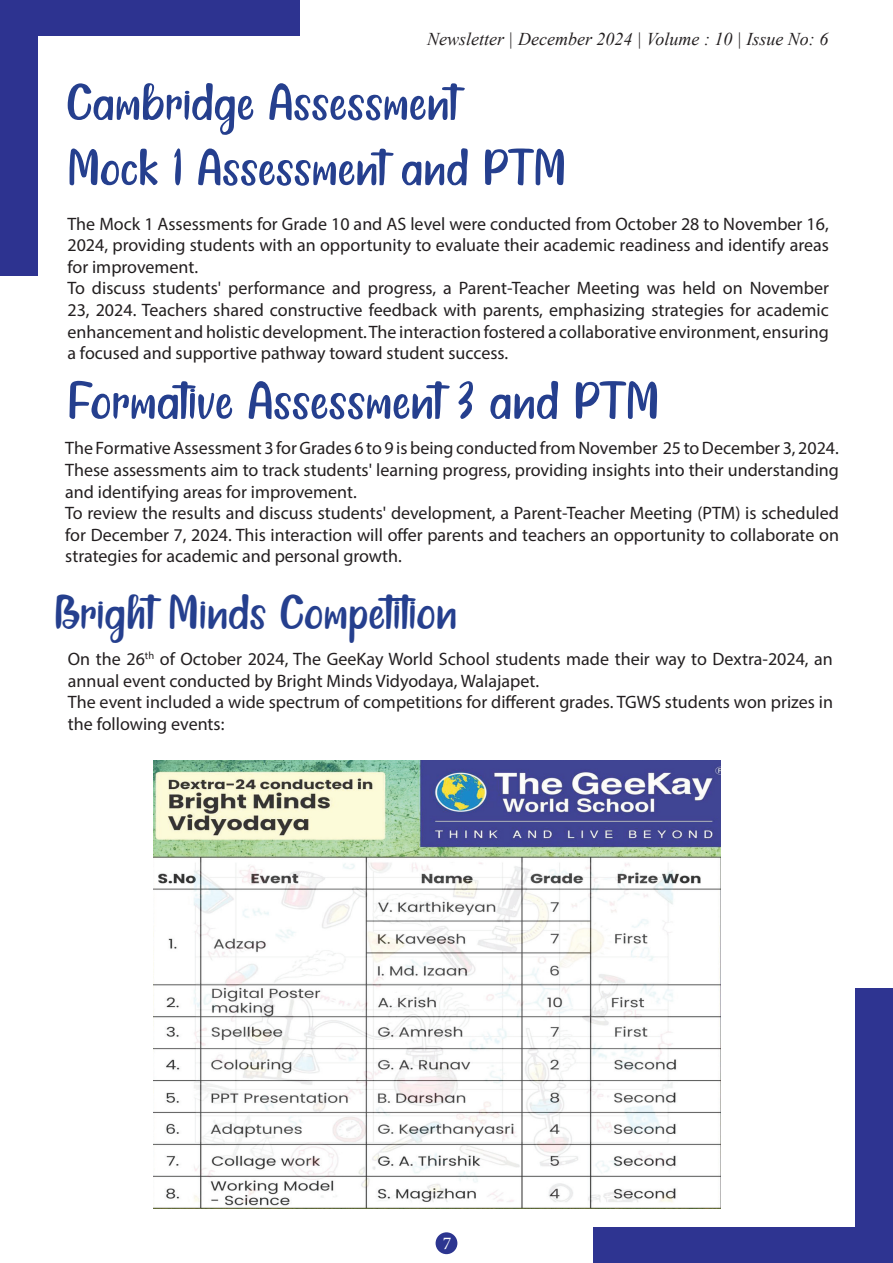
<style>
.page{position:relative;width:893px;height:1263px;background:#fff}
.page>*{position:absolute;margin:0;border:0;box-sizing:border-box;transform-origin:0 0}
.t1{font:54px "Summerbee";color:#253f8e}
.t2{font:52.5px/65.2px "Summerbee";color:#253f8e}
.t3{font:49.5px "Summerbee";color:#253f8e}
.t4{font:18px/21.6px "Myriad Pro";color:#231f20}
.t5{font:italic 18px "Times New Roman";color:#231f20}
.t6{font:18px "Minion Pro";color:#fff}
</style>
<div class="page">
<div style="left:0;top:1px;width:300px;height:35px;background:#2d3390"></div>
<div style="left:0;top:35px;width:37px;height:241px;background:#2d3390"></div>
<div style="left:593px;top:1228px;width:300px;height:35px;background:#2e3491"></div>
<div style="left:856px;top:988px;width:37px;height:240px;background:#2e3491"></div>
<div style="left:436px;top:1232px;width:21px;height:22px;background:#2c3590;border-radius:50%"></div>
<img style="left:153px;top:760px;width:567px;height:449px">
<p class="t5" style="left:427px;top:26px;width:403px">Newsletter | December 2024 | Volume : 10 | Issue No: 6</p>
<h2 class="t2" style="left:66px;top:71px;width:501px">Cambridge Assessment<br>Mock 1 Assessment and PTM</h2>
<p class="t4" style="left:68px;top:212px;width:763px">The Mock 1 Assessments for Grade 10 and AS level were conducted from October 28 to November 16, 2024, providing students with an opportunity to evaluate their academic readiness and identify areas for improvement.<br>To discuss students' performance and progress, a Parent-Teacher Meeting was held on November 23, 2024. Teachers shared constructive feedback with parents, emphasizing strategies for academic enhancement and holistic development. The interaction fostered a collaborative environment, ensuring a focused and supportive pathway toward student success.</p>
<h1 class="t1" style="left:68px;top:370px;width:593px">Formative Assessment 3 and PTM</h1>
<p class="t4" style="left:65px;top:437px;width:775px">The Formative Assessment 3 for Grades 6 to 9 is being conducted from November 25 to December 3, 2024.<br>These assessments aim to track students' learning progress, providing insights into their understanding and identifying areas for improvement.<br>To review the results and discuss students' development, a Parent-Teacher Meeting (PTM) is scheduled for December 7, 2024. This interaction will offer parents and teachers an opportunity to collaborate on strategies for academic and personal growth.</p>
<h3 class="t3" style="left:54px;top:584px;width:405px">Bright Minds Competition</h3>
<p class="t4" style="left:68px;top:648px;width:767px">On the 26<sup>th</sup> of October 2024, The GeeKay World School students made their way to Dextra-2024, an annual event conducted by Bright Minds Vidyodaya, Walajapet.<br>The event included a wide spectrum of competitions for different grades. TGWS students won prizes in the following events:</p>
<p class="t6" style="left:443px;top:1231px;width:10px">7</p>
</div>
